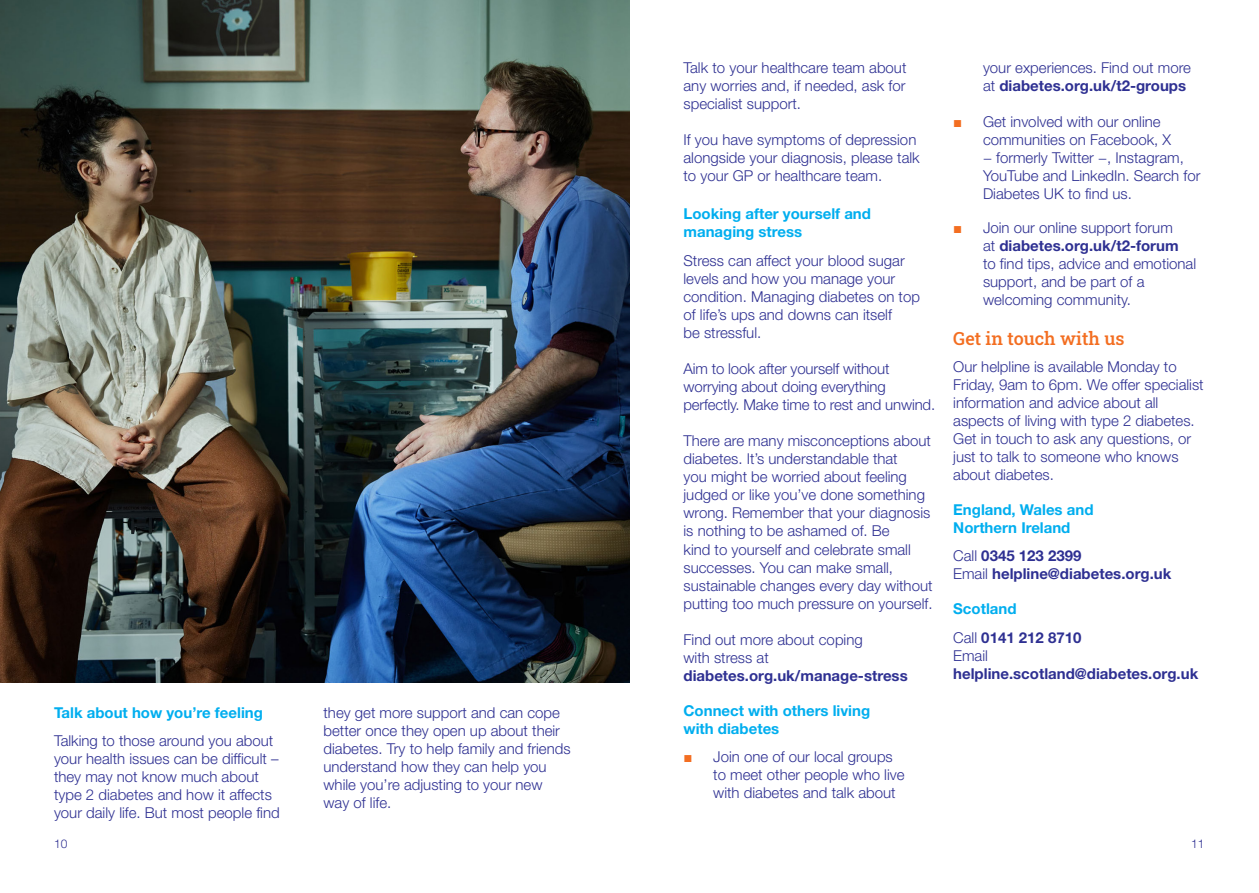
<style>
.page{position:relative;width:1259px;height:893px;background:#fff}
.page>*{position:absolute;margin:0;border:0;box-sizing:border-box;transform-origin:0 0}
.Body_copy{font:500 18px "Roboto Slab";color:#f36e21}
.Body_copy-2{font:300 15px/18px "Helvetica Neue LT Std";color:#2e3092}
.Body_copy-3{font:700 15px/18px "Helvetica Neue LT Std";color:#00aeef}
.Body_copy-4{font:700 15px/18px "Helvetica Neue LT Std";color:#2e3092}
.t1{font:300 12px "Helvetica Neue LT Std";color:#2e3092}
.s1{font-weight:700}
.s2{font-family:"Arial";font-weight:400;color:#f36e21}
.s3{font-weight:300}
</style>
<div class="page">
<img style="left:0;top:0;width:629px;height:682px">
<p class="Body_copy-3" style="left:54px;top:703px;width:210px">Talk about how you’re feeling</p>
<p class="Body_copy-2" style="left:54px;top:732px;width:227px">Talking to those around you about your health issues can be difficult – they may not know much about type 2 diabetes and how it affects your daily life. But most people find</p>
<p class="Body_copy-2" style="left:323px;top:703px;width:248px">they get more support and can cope better once they open up about their diabetes. Try to help family and friends understand how they can help you while you’re adjusting to your new way of life.</p>
<p class="Body_copy-2" style="left:683px;top:59px;width:224px;text-align:justify">Talk to your healthcare team about any worries and, if needed, ask for specialist support.</p>
<p class="Body_copy-2" style="left:683px;top:131px;width:238px">If you have symptoms of depression alongside your diagnosis, please talk to your GP or healthcare team.</p>
<p class="Body_copy-3" style="left:683px;top:204px;width:189px">Looking after yourself and managing stress</p>
<p class="Body_copy-2" style="left:683px;top:252px;width:238px">Stress can affect your blood sugar levels and how you manage your condition. Managing diabetes on top of life’s ups and downs can itself<br>be stressful.</p>
<p class="Body_copy-2" style="left:683px;top:360px;width:253px">Aim to look after yourself without worrying about doing everything perfectly. Make time to rest and unwind.</p>
<p class="Body_copy-2" style="left:683px;top:432px;width:250px">There are many misconceptions about diabetes. It’s understandable that<br>you might be worried about feeling judged or like you’ve done something wrong. Remember that your diagnosis is nothing to be ashamed of. Be<br>kind to yourself and celebrate small successes. You can make small, sustainable changes every day without putting too much pressure on yourself.</p>
<p class="Body_copy-2" style="left:683px;top:630px;width:226px">Find out more about coping<br>with stress at <span class="s1">diabetes.org.uk/manage-stress</span></p>
<p class="Body_copy-3" style="left:683px;top:701px;width:188px">Connect with others living with diabetes</p>
<p class="Body_copy-2" style="left:713px;top:747px;width:193px;text-indent:-30px"><span class="s2">■</span> Join one of our local groups to meet other people who live with diabetes and talk about</p>
<p class="Body_copy-2" style="left:983px;top:59px;width:209px">your experiences. Find out more at <span class="s1">diabetes.org.uk/t2-groups</span></p>
<p class="Body_copy-2" style="left:983px;top:112px;width:219px;text-indent:-30px"><span class="s2">■</span> Get involved with our online communities on Facebook, X<br>− formerly Twitter −, Instagram,<br>YouTube and LinkedIn. Search for<br>Diabetes UK to find us.</p>
<p class="Body_copy-2" style="left:983px;top:218px;width:215px;text-indent:-30px"><span class="s2">■</span> Join our online support forum<br>at <span class="s1">diabetes.org.uk/t2-forum<br></span>to find tips, advice and emotional support, and be part of a welcoming community.</p>
<p class="Body_copy" style="left:953px;top:326px;width:173px">Get in touch with us</p>
<p class="Body_copy-2" style="left:953px;top:358px;width:252px">Our helpline is available Monday to<br>Friday, 9am to 6pm. We offer specialist information and advice about all aspects of living with type 2 diabetes.<br>Get in touch to ask any questions, or just to talk to someone who knows about diabetes.</p>
<p class="Body_copy-3" style="left:953px;top:500px;width:142px">England, Wales and<br>Northern Ireland</p>
<p class="Body_copy-4" style="left:953px;top:547px;width:220px"><span class="s3">Call</span> 0345 123 2399<br><span class="s3">Email</span> helpline@diabetes.org.uk</p>
<p class="Body_copy-3" style="left:953px;top:600px;width:65px">Scotland</p>
<p class="Body_copy-4" style="left:953px;top:628px;width:246px"><span class="s3">Call</span> 0141 212 8710<br><span class="s3">Email </span>helpline.scotland@diabetes.org.uk</p>
<p class="t1" style="left:54px;top:836px;width:15px">10</p>
<p class="t1" style="left:1191px;top:836px;width:15px">11</p>
</div>
